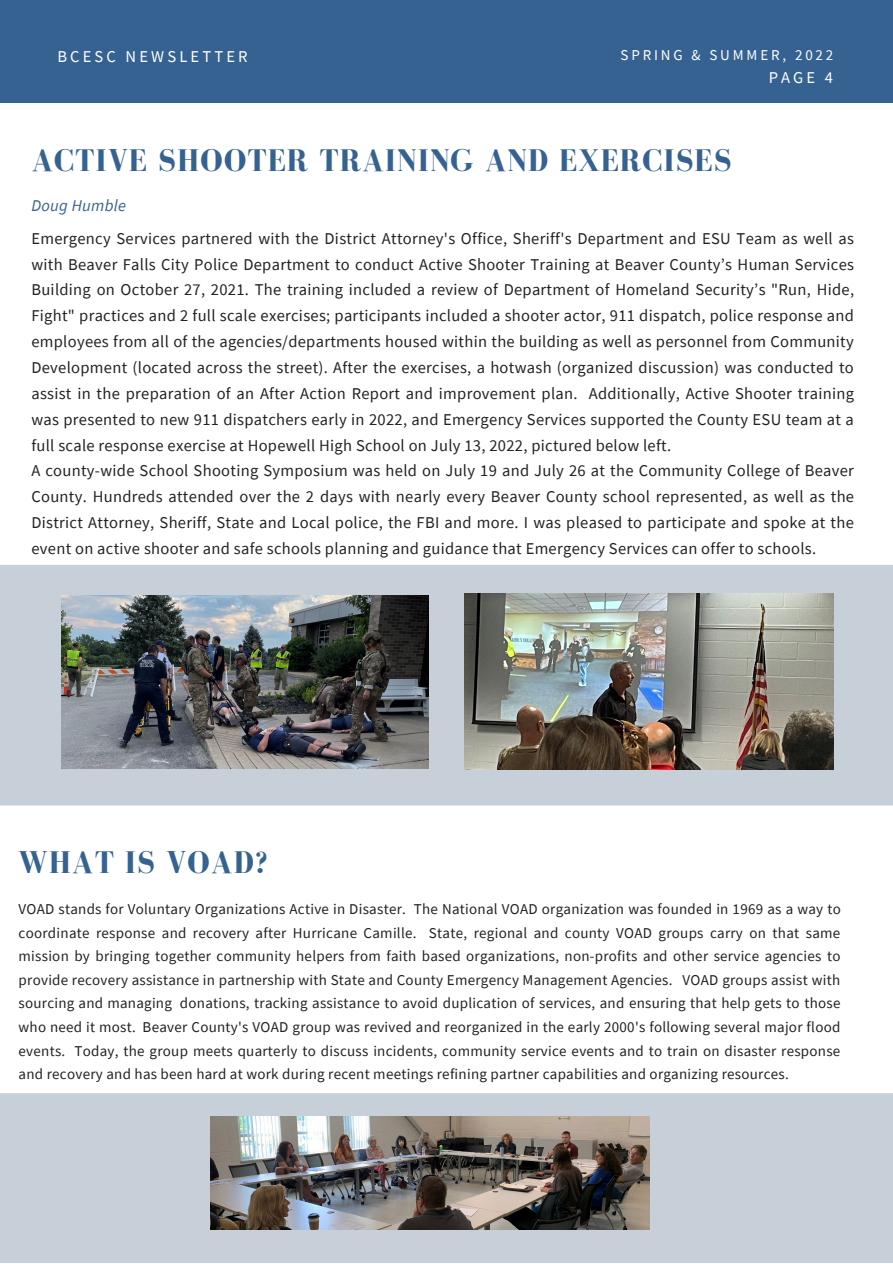
<style>
.page{position:relative;width:893px;height:1264px;background:#fff}
.page>*{position:absolute;margin:0;border:0;box-sizing:border-box;transform-origin:0 0}
.t1{font:700 32.1px "Bodoni FLF";letter-spacing:.03em;color:#366291}
.t2{font:16.5px/25.8px "Source Sans Pro";letter-spacing:.02em;color:#222}
.t3{font:16.5px "Source Sans Pro";letter-spacing:.19em;color:#fff}
.t4{font:italic 16.5px "Source Sans Pro";letter-spacing:.02em;color:#366291}
.t5{font:15px/23.5px "Source Sans Pro";letter-spacing:.02em;color:#222;text-align:justify}
.t6{font:15px "Source Sans Pro";letter-spacing:.19em;color:#fff}
</style>
<div class="page">
<div style="left:0;top:0;width:892px;height:102px;background:#366291"></div>
<div style="left:0;top:565px;width:892px;height:240px;background:#c7d0d8"></div>
<div style="left:0;top:1093px;width:892px;height:169px;background:#c7d0d8"></div>
<img style="left:211px;top:1116px;width:438px;height:113px">
<img style="left:464px;top:593px;width:369px;height:176px">
<img style="left:61px;top:595px;width:367px;height:173px">
<p class="t3" style="left:57px;top:46px;width:192px">BCESC NEWSLETTER</p>
<p class="t6" style="left:620px;top:46px;width:214px">SPRING &amp; SUMMER, 2022</p>
<p class="t3" style="left:768px;top:67px;width:66px">PAGE 4</p>
<h1 class="t1" style="left:31px;top:143px;width:701px">ACTIVE SHOOTER TRAINING AND EXERCISES</h1>
<p class="t4" style="left:31px;top:194px;width:96px">Doug Humble</p>
<p class="t2" style="left:31px;top:225px;width:824px">Emergency Services partnered with the District Attorney's Office, Sheriff's Department and ESU Team as well as with Beaver Falls City Police Department to conduct Active Shooter Training at Beaver County’s Human Services Building on October 27, 2021. The training included a review of Department of Homeland Security’s "Run, Hide, Fight" practices and 2 full scale exercises; participants included a shooter actor, 911 dispatch, police response and employees from all of the agencies/departments housed within the building as well as personnel from Community Development (located across the street). After the exercises, a hotwash (organized discussion) was conducted to assist in the preparation of an After Action Report and improvement plan. Additionally, Active Shooter training was presented to new 911 dispatchers early in 2022, and Emergency Services supported the County ESU team at a full scale response exercise at Hopewell High School on July 13, 2022, pictured below left.<br>A county-wide School Shooting Symposium was held on July 19 and July 26 at the Community College of Beaver County. Hundreds attended over the 2 days with nearly every Beaver County school represented, as well as the District Attorney, Sheriff, State and Local police, the FBI and more. I was pleased to participate and spoke at the event on active shooter and safe schools planning and guidance that Emergency Services can offer to schools.</p>
<h1 class="t1" style="left:18px;top:845px;width:251px">WHAT IS VOAD?</h1>
<p class="t5" style="left:19px;top:896px;width:823px">VOAD stands for Voluntary Organizations Active in Disaster. The National VOAD organization was founded in 1969 as a way to coordinate response and recovery after Hurricane Camille. State, regional and county VOAD groups carry on that same mission by bringing together community helpers from faith based organizations, non-profits and other service agencies to provide recovery assistance in partnership with State and County Emergency Management Agencies. VOAD groups assist with sourcing and managing donations, tracking assistance to avoid duplication of services, and ensuring that help gets to those who need it most. Beaver County's VOAD group was revived and reorganized in the early 2000's following several major flood events. Today, the group meets quarterly to discuss incidents, community service events and to train on disaster response and recovery and has been hard at work during recent meetings refining partner capabilities and organizing resources.</p>
</div>
